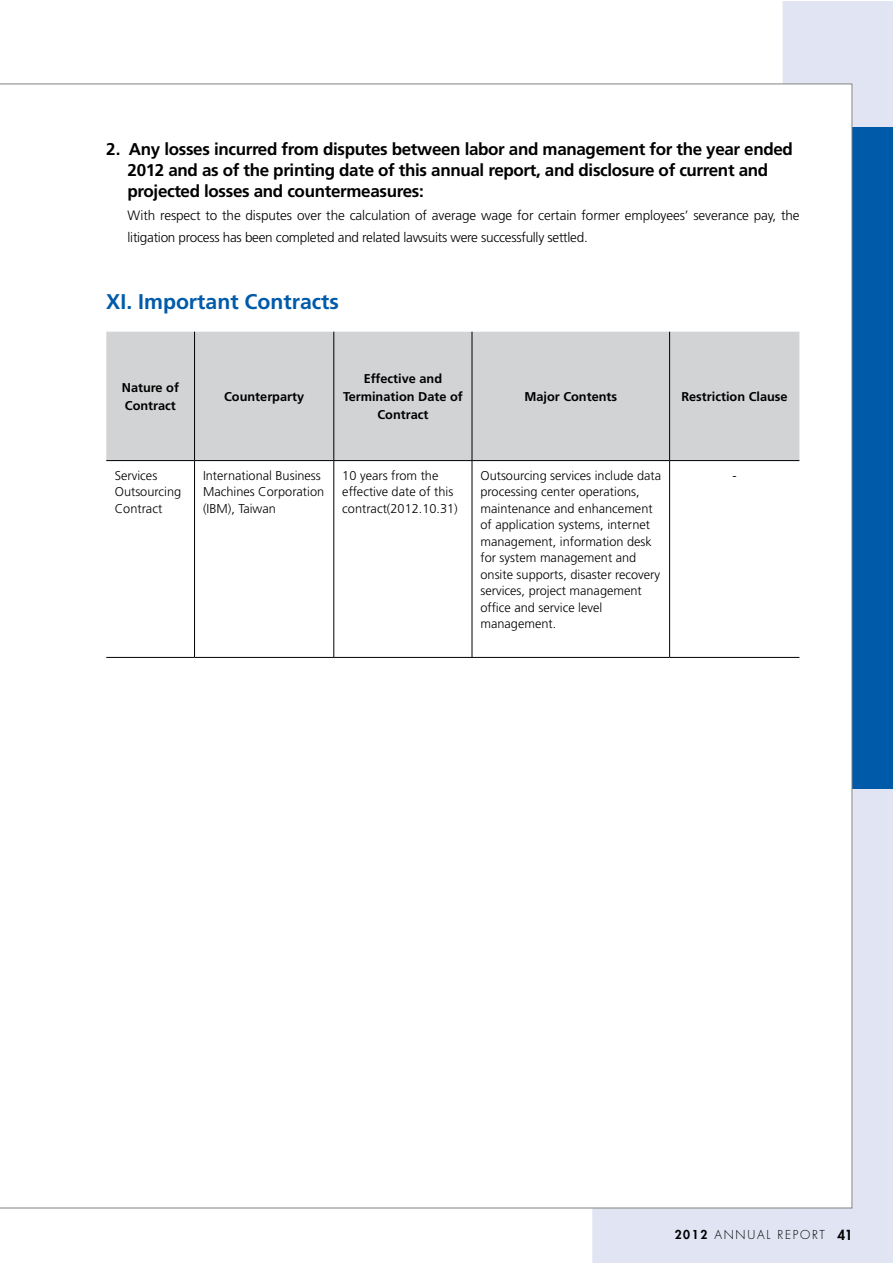
<style>
.page{position:relative;width:893px;height:1263px;background:#fff}
.page>*{position:absolute;margin:0;border:0;box-sizing:border-box;transform-origin:0 0}
.t1{font:700 21.3px "Frutiger";color:#005aaa}
.t2{font:700 16.95px/21.3px "Frutiger";letter-spacing:-.02em;color:#000}
.t3{font:300 13.5px/22.2px "Frutiger";letter-spacing:-.005em;color:#000}
.t4{font:300 12.75px/16.5px "Frutiger";color:#000}
.t5{font:700 12.75px/18px "Frutiger";color:#000}
.t6{font:300 12px "Futura Std";letter-spacing:.14em;color:#000}
.s1{font-weight:800}
.s2{font-weight:800;font-size:13.5px}
</style>
<div class="page">
<svg style="left:592px;top:1px;width:300px;height:1262px"></svg>
<div style="left:852px;top:128px;width:40px;height:661px;background:#005aaa"></div>
<div style="left:106px;top:332px;width:693px;height:128px;background:#d1d3d4"></div>
<hr style="left:194px;top:332px;width:1px;height:128px;background:#000">
<hr style="left:333px;top:332px;width:1px;height:128px;background:#000">
<hr style="left:472px;top:332px;width:1px;height:128px;background:#000">
<hr style="left:669px;top:332px;width:1px;height:128px;background:#000">
<hr style="left:106px;top:460px;width:89px;height:1px;background:#000">
<hr style="left:195px;top:460px;width:139px;height:1px;background:#000">
<hr style="left:194px;top:461px;width:1px;height:196px;background:#000">
<hr style="left:334px;top:460px;width:138px;height:1px;background:#000">
<hr style="left:333px;top:461px;width:1px;height:196px;background:#000">
<hr style="left:472px;top:460px;width:198px;height:1px;background:#000">
<hr style="left:472px;top:461px;width:1px;height:196px;background:#000">
<hr style="left:670px;top:460px;width:129px;height:1px;background:#000">
<hr style="left:669px;top:461px;width:1px;height:196px;background:#000">
<hr style="left:106px;top:657px;width:89px;height:1px;background:#000">
<hr style="left:195px;top:657px;width:139px;height:1px;background:#000">
<hr style="left:334px;top:657px;width:138px;height:1px;background:#000">
<hr style="left:472px;top:657px;width:198px;height:1px;background:#000">
<hr style="left:670px;top:657px;width:129px;height:1px;background:#000">
<h2 class="t2" style="left:128px;top:138px;width:667px;text-indent:-21px">2. Any losses incurred from disputes between labor and management for the year ended<br>2012 and as of the printing date of this annual report, and disclosure of current and projected losses and countermeasures:</h2>
<p class="t3" style="left:128px;top:204px;width:674px">With respect to the disputes over the calculation of average wage for certain former employees’ severance pay, the litigation process has been completed and related lawsuits were successfully settled.</p>
<h1 class="t1" style="left:106px;top:289px;width:234px">XI. Important Contracts</h1>
<p class="t5" style="left:122px;top:378px;width:59px">Nature of<br>Contract</p>
<p class="t5" style="left:224px;top:387px;width:82px">Counterparty</p>
<p class="t5" style="left:343px;top:369px;width:121px;text-align:center">Effective and<br>Termination Date of<br>Contract</p>
<p class="t5" style="left:524px;top:387px;width:94px">Major Contents</p>
<p class="t5" style="left:681px;top:387px;width:108px">Restriction Clause</p>
<p class="t4" style="left:115px;top:467px;width:68px">Services<br>Outsourcing<br>Contract</p>
<p class="t4" style="left:203px;top:467px;width:123px">International Business<br>Machines Corporation (IBM), Taiwan</p>
<p class="t4" style="left:342px;top:467px;width:117px">10 years from the effective date of this contract(2012.10.31)</p>
<p class="t4" style="left:480px;top:467px;width:182px">Outsourcing services include data processing center operations, maintenance and enhancement of application systems, internet management, information desk for system management and onsite supports, disaster recovery services, project management office and service level management.</p>
<p class="t4" style="left:732px;top:467px;width:6px">-</p>
<p class="t6" style="left:675px;top:1227px;width:179px"><span class="s1">20102</span> ANNUAL REPORT <span class="s2">41</span></p>
</div>
